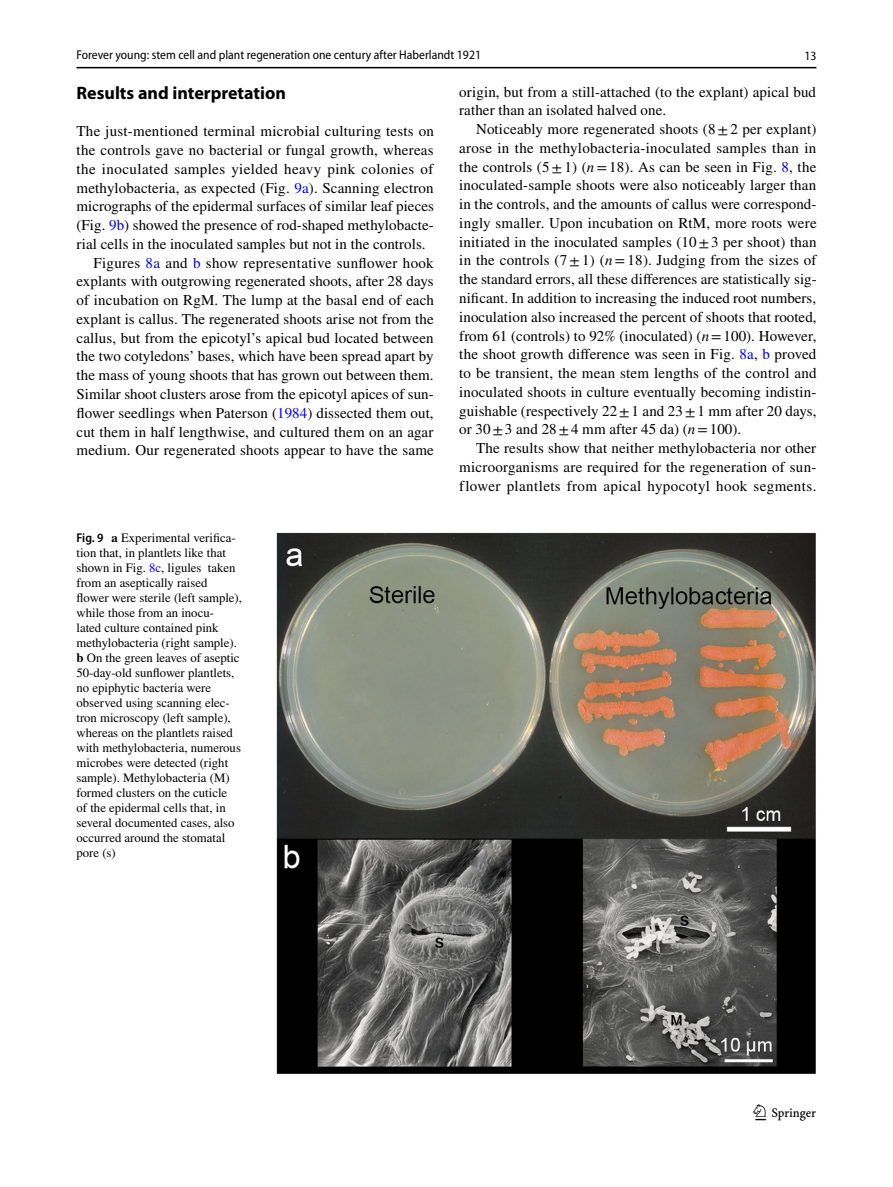
<style>
.page{position:relative;width:893px;height:1187px;background:#fff}
.page>*{position:absolute;margin:0;border:0;box-sizing:border-box;transform-origin:0 0}
.t1{font:22.5px "Springnew Regular 3";color:#000}
.t2{font:700 18px "Myriad Pro";color:#000}
.t3{font:15px/18.8px "STIX";letter-spacing:.005em;color:#000;text-align:justify}
.t4{font:15px "STIX";letter-spacing:.03em;color:#000}
.t5{font:12.75px/15px "STIX";color:#000}
.t6{font:semi-condensed 12.75px "Myriad Pro";color:#000}
.t7{font:semi-condensed 12.75px "Myriad Pro Unic";color:#000}
.s1{color:#00f}
.s2{font-family:"Myriad Pro";font-weight:600;font-stretch:semi-condensed}
.s3{font-weight:700}
.s4{font-style:italic}
</style>
<div class="page">
<hr style="left:77px;top:67px;width:739px;height:1px;background:#000">
<img style="left:276px;top:532px;width:540px;height:541px">
<p class="t6" style="left:77px;top:48px;width:406px">Forever young: stem cell and plant regeneration one century after Haberlandt 1921</p>
<p class="t7" style="left:804px;top:51px;width:14px">13</p>
<p class="t2" style="left:77px;top:81px;width:211px">Results and interpretation</p>
<p class="t3" style="left:77px;top:123px;width:359px">The just-mentioned terminal microbial culturing tests on</p>
<p class="t3" style="left:77px;top:142px;width:359px">the controls gave no bacterial or fungal growth, whereas</p>
<p class="t4" style="left:77px;top:158px;width:358px">the inoculated samples yielded heavy pink colonies of</p>
<p class="t3" style="left:77px;top:179px;width:359px">methylobacteria, as expected (Fig. <span class="s1">9a</span>). Scanning electron</p>
<p class="t3" style="left:77px;top:198px;width:359px">micrographs of the epidermal surfaces of similar leaf pieces</p>
<p class="t3" style="left:77px;top:217px;width:359px">(Fig. <span class="s1">9b</span>) showed the presence of rod-shaped methylobacte-</p>
<p class="t3" style="left:77px;top:235px;width:351px">rial cells in the inoculated samples but not in the controls.</p>
<p class="t3" style="left:94px;top:254px;width:342px">Figures <span class="s1">8a</span> and <span class="s1">b</span> show representative sunflower hook</p>
<p class="t3" style="left:77px;top:273px;width:359px">explants with outgrowing regenerated shoots, after 28 days</p>
<p class="t3" style="left:77px;top:292px;width:359px">of incubation on RgM. The lump at the basal end of each</p>
<p class="t3" style="left:77px;top:310px;width:359px">explant is callus. The regenerated shoots arise not from the</p>
<p class="t3" style="left:77px;top:329px;width:359px">callus, but from the epicotyl’s apical bud located between</p>
<p class="t3" style="left:77px;top:348px;width:359px">the two cotyledons’ bases, which have been spread apart by</p>
<p class="t3" style="left:77px;top:367px;width:359px">the mass of young shoots that has grown out between them.</p>
<p class="t3" style="left:77px;top:385px;width:359px">Similar shoot clusters arose from the epicotyl apices of sun-</p>
<p class="t3" style="left:77px;top:404px;width:359px">flower seedlings when Paterson (<span class="s1">1984</span>) dissected them out,</p>
<p class="t3" style="left:77px;top:423px;width:358px">cut them in half lengthwise, and cultured them on an agar</p>
<p class="t3" style="left:77px;top:442px;width:359px">medium. Our regenerated shoots appear to have the same</p>
<p class="t5" style="left:77px;top:531px;width:167px"><span class="s2">Fig. 9</span> <span class="s3">a</span> Experimental verifica&shy;tion that, in plantlets like that shown in Fig. <span class="s1">8c</span>, ligules taken from an aseptically raised flower were sterile (left sample), while those from an inocu-<br>lated culture contained pink methylobacteria (right sample). <span class="s3">b</span> On the green leaves of aseptic<br>50-day-old sunflower plantlets, no epiphytic bacteria were observed using scanning elec&shy;tron microscopy (left sample), whereas on the plantlets raised with methylobacteria, numerous microbes were detected (right sample). Methylobacteria (M) formed clusters on the cuticle<br>of the epidermal cells that, in several documented cases, also occurred around the stomatal pore (s)</p>
<p class="t3" style="left:459px;top:83px;width:358px">origin, but from a still-attached (to the explant) apical bud rather than an isolated halved one.</p>
<p class="t3" style="left:459px;top:121px;width:359px;text-indent:17px">Noticeably more regenerated shoots (8±2 per explant) arose in the methylobacteria-inoculated samples than in the controls (5±1) (<span class="s4">n</span>=18). As can be seen in Fig. <span class="s1">8</span>, the inoculated-sample shoots were also noticeably larger than in the controls, and the amounts of callus were correspond&shy;ingly smaller. Upon incubation on RtM, more roots were initiated in the inoculated samples (10±3 per shoot) than in the controls (7±1) (<span class="s4">n</span>=18). Judging from the sizes of the standard errors, all these differences are statistically sig&shy;nificant. In addition to increasing the induced root numbers, inoculation also increased the percent of shoots that rooted, from 61 (controls) to 92% (inoculated) (<span class="s4">n</span>=100). However, the shoot growth difference was seen in Fig. <span class="s1">8a</span>, <span class="s1">b</span> proved to be transient, the mean stem lengths of the control and inoculated shoots in culture eventually becoming indistin&shy;guishable (respectively 22±1 and 23±1 mm after 20 days, or 30±3 and 28±4 mm after 45 da) (<span class="s4">n</span>=100).</p>
<p class="t3" style="left:459px;top:439px;width:359px;text-indent:17px">The results show that neither methylobacteria nor other microorganisms are required for the regeneration of sun&shy;flower plantlets from apical hypocotyl hook segments.</p>
<h1 class="t1" style="left:755px;top:1104px;width:62px">1 3</h1>
</div>
